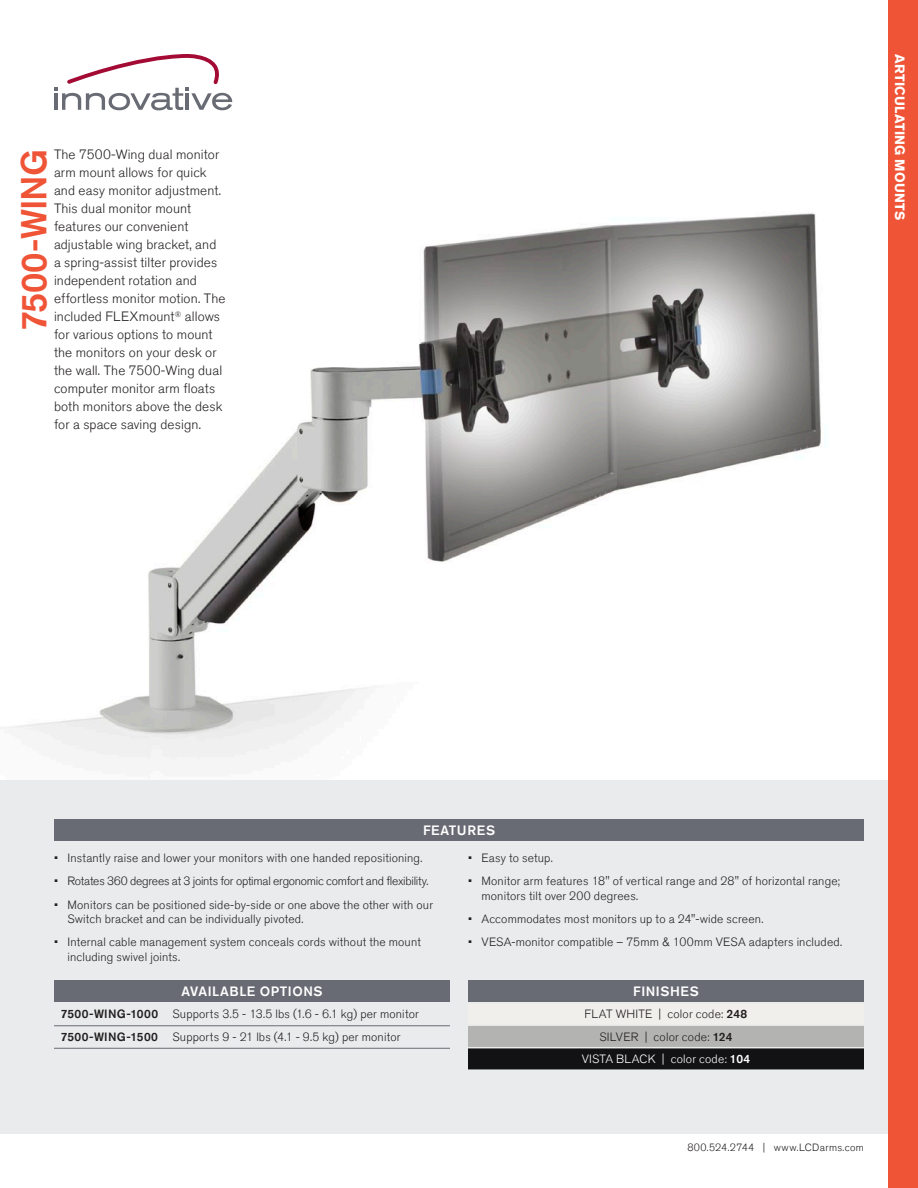
<style>
.page{position:relative;width:918px;height:1188px;background:#fff}
.page>*{position:absolute;margin:0;border:0;box-sizing:border-box;transform-origin:0 0}
.Model{font:500 36px "Akzidenz Grotesk Std";letter-spacing:-.025em;color:#f05437}
.Model_Description{font:300 13.5px/18px "Akzidenz Grotesk Std";letter-spacing:.01em;color:#231f20}
.t1{font:500 13.5px "Akzidenz Grotesk Std";letter-spacing:.04em;color:#fff}
.t2{font:700 13.5px "Akzidenz Grotesk Std";letter-spacing:.02em;color:#fff}
.Features{font:300 12px/14.4px "Akzidenz Grotesk Std";letter-spacing:.015em;color:#231f20}
.Available_Options{font:300 12px "Akzidenz Grotesk Std";letter-spacing:.015em;color:#231f20}
.Features-2{font:300 12px "Akzidenz Grotesk Std";letter-spacing:-.02em;color:#231f20}
.t3{font:300 12px "Akzidenz Grotesk Std";letter-spacing:.015em;color:#fff}
.t4{font:300 10.5px "Akzidenz Grotesk Std";letter-spacing:.03em;color:#231f20}
.s1{font-weight:500}
</style>
<div class="page">
<img style="left:0;top:100px;width:856px;height:681px">
<div style="left:0;top:781px;width:918px;height:353px;background:#e9ebec"></div>
<div style="left:54px;top:980px;width:396px;height:22px;background:#696b74"></div>
<div style="left:54px;top:819px;width:810px;height:21px;background:#696b74"></div>
<hr style="left:54px;top:1026px;width:396px;height:1px;background:#696b74">
<hr style="left:54px;top:1048px;width:396px;height:1px;background:#696b74">
<div style="left:468px;top:980px;width:396px;height:22px;background:#696b74"></div>
<div style="left:468px;top:1003px;width:396px;height:21px;background:#f0efeb"></div>
<div style="left:468px;top:1026px;width:396px;height:21px;background:#b3b4b2"></div>
<div style="left:468px;top:1048px;width:396px;height:21px;background:#121113"></div>
<svg style="left:54px;top:54px;width:178px;height:56px"></svg>
<div style="left:889px;top:0;width:29px;height:1188px;background:#f05437"></div>
<p class="Model_Description" style="left:54px;top:146px;width:173px">The 7500-Wing dual monitor arm mount allows for quick and easy monitor adjustment.<br>This dual monitor mount features our convenient adjustable wing bracket, and a spring-assist tilter provides independent rotation and effortless monitor motion. The included FLEXmount<sup>®</sup> allows for various options to mount the monitors on your desk or the wall. The 7500-Wing dual computer monitor arm floats both monitors above the desk for a space saving design.</p>
<p class="Model" style="left:12px;top:331px;width:183px;rotate:-90deg">7500-WING</p>
<p class="t2" style="left:908px;top:54px;width:168px;rotate:90deg">ARTICULATING MOUNTS</p>
<p class="t1" style="left:423px;top:822px;width:74px">FEATURES</p>
<p class="Features" style="left:54px;top:851px;width:370px">• Instantly raise and lower your monitors with one handed repositioning.</p>
<p class="Features-2" style="left:54px;top:875px;width:376px">• Rotates 360 degrees at 3 joints for optimal ergonomic comfort and flexibility.</p>
<p class="Features" style="left:68px;top:898px;width:367px;text-indent:-14px">• Monitors can be positioned side-by-side or one above the other with our<br>Switch bracket and can be individually pivoted.</p>
<p class="Features" style="left:68px;top:935px;width:355px;text-indent:-14px">• Internal cable management system conceals cords without the mount including swivel joints.</p>
<p class="t1" style="left:181px;top:983px;width:143px">AVAILABLE OPTIONS</p>
<p class="Available_Options" style="left:61px;top:1007px;width:360px"><span class="s1">7500-WING-1000</span> Supports 3.5 - 13.5 lbs (1.6 - 6.1 kg) per monitor</p>
<p class="Available_Options" style="left:61px;top:1030px;width:341px"><span class="s1">7500-WING-1500</span> Supports 9 - 21 lbs (4.1 - 9.5 kg) per monitor</p>
<p class="Features" style="left:468px;top:851px;width:86px">• Easy to setup.</p>
<p class="Features" style="left:482px;top:874px;width:360px;text-indent:-14px">• Monitor arm features 18" of vertical range and 28" of horizontal range; monitors tilt over 200 degrees.</p>
<p class="Features" style="left:468px;top:912px;width:297px">• Accommodates most monitors up to a 24"-wide screen.</p>
<p class="Features" style="left:468px;top:935px;width:376px">• VESA-monitor compatible – 75mm &amp; 100mm VESA adapters included.</p>
<p class="t1" style="left:633px;top:983px;width:67px">FINISHES</p>
<p class="Features" style="left:585px;top:1007px;width:164px">FLAT WHITE | color code: <span class="s1">248</span></p>
<p class="Features" style="left:599px;top:1030px;width:135px">SILVER | color code: <span class="s1">124</span></p>
<p class="t3" style="left:582px;top:1052px;width:170px">VISTA BLACK | color code: <span class="s1">104</span></p>
<p class="t4" style="left:687px;top:1141px;width:178px">800.524.2744 | www.LCDarms.com</p>
</div>
